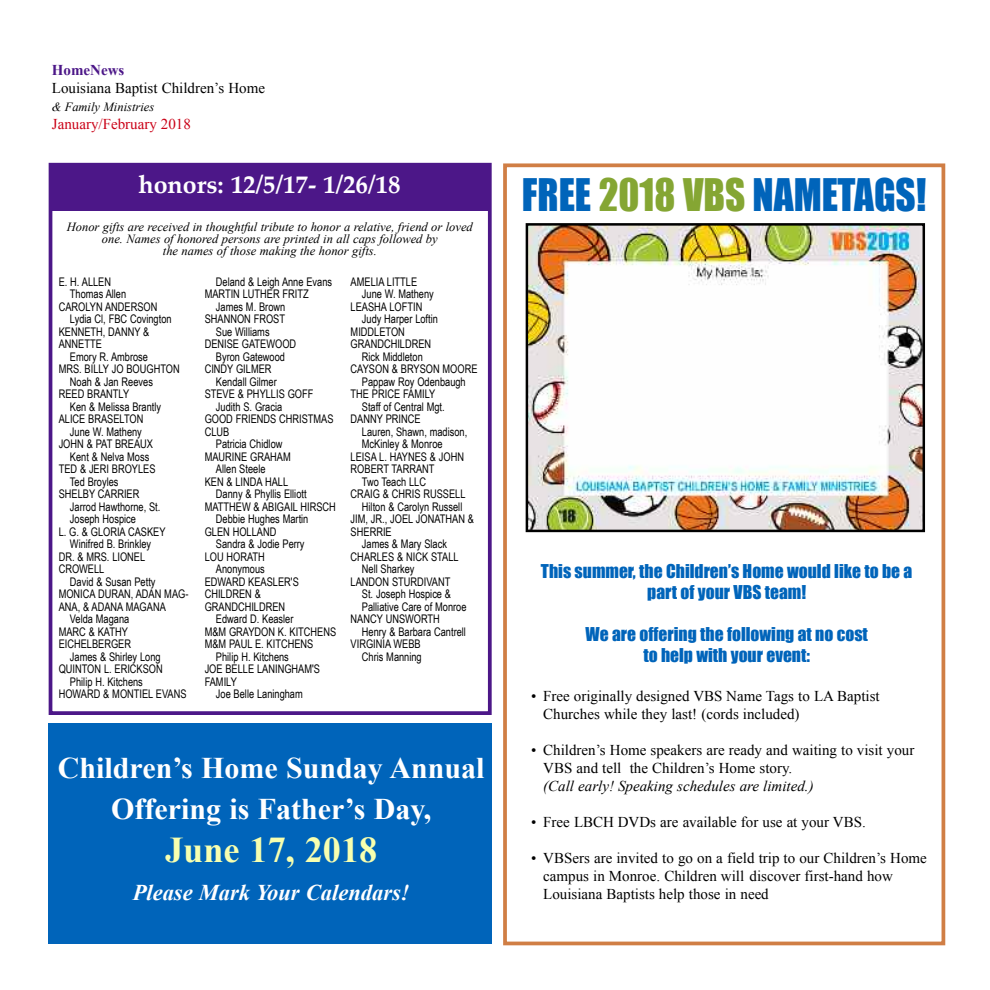
<style>
.page{position:relative;width:990px;height:990px;background:#fff}
.page>*{position:absolute;margin:0;border:0;box-sizing:border-box;transform-origin:0 0}
.t1{font:41.25px "Impact";color:#0064ba;scale:.95 1}
.t2{font:700 36.25px "Times New Roman";color:#f7ffaf}
.t3{font:700 30px/40.4px "Times New Roman";color:#fff;text-align:center}
.t4{font:700 25px "Palatino Linotype";color:#fff}
.t5{font:italic 700 22.5px "Times New Roman";color:#fff}
.t6{font:17.5px/21px "Impact";color:#0064ba;text-align:center}
.t7{font:15px/18px "Times New Roman";color:#000}
.t8{font:italic 15px "Times New Roman";color:#000}
.t9{font:15px "Times New Roman";color:#ca0016}
.t10{font:700 15px "Times New Roman";color:#4c1788}
.t11{font:italic 12.5px/11.9px "Times New Roman";color:#000;text-align:center}
.t12{font:11.88px "Arial Narrow";color:#000;scale:.95 1}
.s1{color:#85a633}
</style>
<div class="page">
<div style="left:503px;top:163px;width:442px;height:782px;border:4px solid #d07e45"></div>
<img style="left:529px;top:226px;width:393px;height:303px">
<div style="left:526px;top:223px;width:399px;height:309px;border:2px solid #000"></div>
<div style="left:48px;top:724px;width:443px;height:220px;background:#0064ba"></div>
<div style="left:49px;top:163px;width:443px;height:552px;border:4px solid #4c1788"></div>
<div style="left:50px;top:163px;width:439px;height:48px;background:#4c1788"></div>
<p class="t10" style="left:52px;top:61px;width:74px">HomeNews</p>
<p class="t7" style="left:52px;top:78px;width:215px">Louisiana Baptist Children’s Home</p>
<p class="t11" style="left:52px;top:100px;width:104px">&amp; Family Ministries</p>
<p class="t9" style="left:52px;top:115px;width:141px">January/February 2018</p>
<h3 class="t4" style="left:138px;top:166px;width:264px">honors: 12/5/17- 1/26/18</h3>
<p class="t11" style="left:67px;top:221px;width:408px">Honor gifts are received in thoughtful tribute to honor a relative, friend or loved one. Names of honored persons are printed in all caps followed by<br>the names of those making the honor gifts.</p>
<p class="t12" style="left:59px;top:274px;width:57px">E. H. ALLEN</p>
<p class="t12" style="left:70px;top:287px;width:61px">Thomas Allen</p>
<p class="t12" style="left:59px;top:299px;width:105px">CAROLYN ANDERSON</p>
<p class="t12" style="left:70px;top:312px;width:109px">Lydia Cl, FBC Covington</p>
<p class="t12" style="left:59px;top:324px;width:97px">KENNETH, DANNY &amp;</p>
<p class="t12" style="left:59px;top:337px;width:47px">ANNETTE</p>
<p class="t12" style="left:70px;top:349px;width:84px">Emory R. Ambrose</p>
<p class="t12" style="left:59px;top:362px;width:129px">MRS. BILLY JO BOUGHTON</p>
<p class="t12" style="left:70px;top:374px;width:89px">Noah &amp; Jan Reeves</p>
<p class="t12" style="left:59px;top:387px;width:76px">REED BRANTLY</p>
<p class="t12" style="left:70px;top:399px;width:98px">Ken &amp; Melissa Brantly</p>
<p class="t12" style="left:59px;top:412px;width:91px">ALICE BRASELTON</p>
<p class="t12" style="left:70px;top:424px;width:77px">June W. Matheny</p>
<p class="t12" style="left:59px;top:437px;width:101px">JOHN &amp; PAT BREAUX</p>
<p class="t12" style="left:70px;top:449px;width:85px">Kent &amp; Nelva Moss</p>
<p class="t12" style="left:59px;top:462px;width:104px">TED &amp; JERI BROYLES</p>
<p class="t12" style="left:70px;top:474px;width:53px">Ted Broyles</p>
<p class="t12" style="left:59px;top:487px;width:87px">SHELBY CARRIER</p>
<p class="t12" style="left:70px;top:499px;width:97px">Jarrod Hawthorne, St.</p>
<p class="t12" style="left:70px;top:512px;width:71px">Joseph Hospice</p>
<p class="t12" style="left:59px;top:524px;width:114px">L. G. &amp; GLORIA CASKEY</p>
<p class="t12" style="left:70px;top:537px;width:87px">Winifred B. Brinkley</p>
<p class="t12" style="left:59px;top:549px;width:93px">DR. &amp; MRS. LIONEL</p>
<p class="t12" style="left:59px;top:562px;width:50px">CROWELL</p>
<p class="t12" style="left:70px;top:574px;width:92px">David &amp; Susan Petty</p>
<p class="t12" style="left:59px;top:587px;width:138px">MONICA DURAN, ADAN MAG-</p>
<p class="t12" style="left:59px;top:599px;width:114px">ANA, &amp; ADANA MAGANA</p>
<p class="t12" style="left:70px;top:612px;width:64px">Velda Magana</p>
<p class="t12" style="left:59px;top:624px;width:74px">MARC &amp; KATHY</p>
<p class="t12" style="left:59px;top:637px;width:78px">EICHELBERGER</p>
<p class="t12" style="left:70px;top:649px;width:97px">James &amp; Shirley Long</p>
<p class="t12" style="left:59px;top:662px;width:111px">QUINTON L. ERICKSON</p>
<p class="t12" style="left:70px;top:674px;width:78px">Philip H. Kitchens</p>
<p class="t12" style="left:59px;top:687px;width:136px">HOWARD &amp; MONTIEL EVANS</p>
<p class="t12" style="left:216px;top:274px;width:124px">Deland &amp; Leigh Anne Evans</p>
<p class="t12" style="left:205px;top:287px;width:111px">MARTIN LUTHER FRITZ</p>
<p class="t12" style="left:216px;top:299px;width:75px">James M. Brown</p>
<p class="t12" style="left:205px;top:312px;width:86px">SHANNON FROST</p>
<p class="t12" style="left:216px;top:324px;width:58px">Sue Williams</p>
<p class="t12" style="left:205px;top:337px;width:98px">DENISE GATEWOOD</p>
<p class="t12" style="left:216px;top:349px;width:74px">Byron Gatewood</p>
<p class="t12" style="left:205px;top:362px;width:72px">CINDY GILMER</p>
<p class="t12" style="left:216px;top:374px;width:66px">Kendall Gilmer</p>
<p class="t12" style="left:205px;top:387px;width:116px">STEVE &amp; PHYLLIS GOFF</p>
<p class="t12" style="left:216px;top:399px;width:71px">Judith S. Gracia</p>
<p class="t12" style="left:205px;top:412px;width:137px">GOOD FRIENDS CHRISTMAS</p>
<p class="t12" style="left:205px;top:424px;width:27px">CLUB</p>
<p class="t12" style="left:216px;top:437px;width:72px">Patricia Chidlow</p>
<p class="t12" style="left:205px;top:449px;width:92px">MAURINE GRAHAM</p>
<p class="t12" style="left:216px;top:462px;width:54px">Allen Steele</p>
<p class="t12" style="left:205px;top:474px;width:89px">KEN &amp; LINDA HALL</p>
<p class="t12" style="left:216px;top:487px;width:97px">Danny &amp; Phyllis Elliott</p>
<p class="t12" style="left:205px;top:499px;width:140px">MATTHEW &amp; ABIGAIL HIRSCH</p>
<p class="t12" style="left:216px;top:512px;width:99px">Debbie Hughes Martin</p>
<p class="t12" style="left:205px;top:524px;width:77px">GLEN HOLLAND</p>
<p class="t12" style="left:216px;top:537px;width:95px">Sandra &amp; Jodie Perry</p>
<p class="t12" style="left:205px;top:549px;width:65px">LOU HORATH</p>
<p class="t12" style="left:216px;top:562px;width:53px">Anonymous</p>
<p class="t12" style="left:205px;top:574px;width:101px">EDWARD KEASLER'S</p>
<p class="t12" style="left:205px;top:587px;width:61px">CHILDREN &amp;</p>
<p class="t12" style="left:205px;top:599px;width:86px">GRANDCHILDREN</p>
<p class="t12" style="left:216px;top:612px;width:83px">Edward D. Keasler</p>
<p class="t12" style="left:205px;top:624px;width:140px">M&amp;M GRAYDON K. KITCHENS</p>
<p class="t12" style="left:205px;top:637px;width:116px">M&amp;M PAUL E. KITCHENS</p>
<p class="t12" style="left:216px;top:649px;width:78px">Philip H. Kitchens</p>
<p class="t12" style="left:205px;top:662px;width:123px">JOE BELLE LANINGHAM'S</p>
<p class="t12" style="left:205px;top:674px;width:35px">FAMILY</p>
<p class="t12" style="left:216px;top:687px;width:93px">Joe Belle Laningham</p>
<p class="t12" style="left:351px;top:274px;width:72px">AMELIA LITTLE</p>
<p class="t12" style="left:362px;top:287px;width:77px">June W. Matheny</p>
<p class="t12" style="left:351px;top:299px;width:77px">LEASHA LOFTIN</p>
<p class="t12" style="left:362px;top:312px;width:82px">Judy Harper Loftin</p>
<p class="t12" style="left:351px;top:324px;width:59px">MIDDLETON</p>
<p class="t12" style="left:351px;top:337px;width:86px">GRANDCHILDREN</p>
<p class="t12" style="left:362px;top:349px;width:66px">Rick Middleton</p>
<p class="t12" style="left:351px;top:362px;width:135px">CAYSON &amp; BRYSON MOORE</p>
<p class="t12" style="left:362px;top:374px;width:111px">Pappaw Roy Odenbaugh</p>
<p class="t12" style="left:351px;top:387px;width:91px">THE PRICE FAMILY</p>
<p class="t12" style="left:362px;top:399px;width:89px">Staff of Central Mgt.</p>
<p class="t12" style="left:351px;top:412px;width:75px">DANNY PRINCE</p>
<p class="t12" style="left:362px;top:424px;width:112px">Lauren, Shawn, madison,</p>
<p class="t12" style="left:362px;top:437px;width:86px">McKinley &amp; Monroe</p>
<p class="t12" style="left:351px;top:449px;width:121px">LEISA L. HAYNES &amp; JOHN</p>
<p class="t12" style="left:351px;top:462px;width:90px">ROBERT TARRANT</p>
<p class="t12" style="left:362px;top:474px;width:69px">Two Teach LLC</p>
<p class="t12" style="left:351px;top:487px;width:122px">CRAIG &amp; CHRIS RUSSELL</p>
<p class="t12" style="left:362px;top:499px;width:107px">Hilton &amp; Carolyn Russell</p>
<p class="t12" style="left:351px;top:512px;width:131px">JIM, JR., JOEL JONATHAN &amp;</p>
<p class="t12" style="left:351px;top:524px;width:45px">SHERRIE</p>
<p class="t12" style="left:362px;top:537px;width:91px">James &amp; Mary Slack</p>
<p class="t12" style="left:351px;top:549px;width:115px">CHARLES &amp; NICK STALL</p>
<p class="t12" style="left:362px;top:562px;width:57px">Nell Sharkey</p>
<p class="t12" style="left:351px;top:574px;width:107px">LANDON STURDIVANT</p>
<p class="t12" style="left:362px;top:587px;width:95px">St. Joseph Hospice &amp;</p>
<p class="t12" style="left:362px;top:599px;width:112px">Palliative Care of Monroe</p>
<p class="t12" style="left:351px;top:612px;width:96px">NANCY UNSWORTH</p>
<p class="t12" style="left:362px;top:624px;width:111px">Henry &amp; Barbara Cantrell</p>
<p class="t12" style="left:351px;top:637px;width:75px">VIRGINIA WEBB</p>
<p class="t12" style="left:362px;top:649px;width:65px">Chris Manning</p>
<h3 class="t3" style="left:58px;top:748px;width:428px">Children’s Home Sunday Annual<br>Offering is Father’s day,</h3>
<h2 class="t2" style="left:165px;top:830px;width:214px">June 17, 2018</h2>
<h3 class="t5" style="left:133px;top:880px;width:278px">Please Mark Your Calendars!</h3>
<h1 class="t1" style="left:522px;top:169px;width:427px">FREE <span class="s1">2018 VBS</span> NAMETAGS!</h1>
<h3 class="t6" style="left:541px;top:561px;width:373px">This summer, the Children’s Home would like to be a part of your VBS team!</h3>
<h3 class="t6" style="left:585px;top:624px;width:284px">We are offering the following at no cost to help with your event:</h3>
<p class="t7" style="left:543px;top:687px;width:338px;text-indent:-12px">• Free originally designed VBS Name Tags to LA Baptist<br>Churches while they last! (cords included)</p>
<p class="t7" style="left:543px;top:741px;width:373px;text-indent:-12px">• Children’s Home speakers are ready and waiting to visit your<br>VBS and tell the Children’s Home story.</p>
<p class="t8" style="left:543px;top:778px;width:272px">(Call early! Speaking schedules are limited.)</p>
<p class="t7" style="left:531px;top:813px;width:336px">• Free LBCH DVDs are available for use at your VBS.</p>
<p class="t7" style="left:543px;top:849px;width:385px;text-indent:-12px">• VBSers are invited to go on a field trip to our Children’s Home campus in Monroe. Children will discover first-hand how<br>Louisiana Baptists help those in need</p>
</div>
